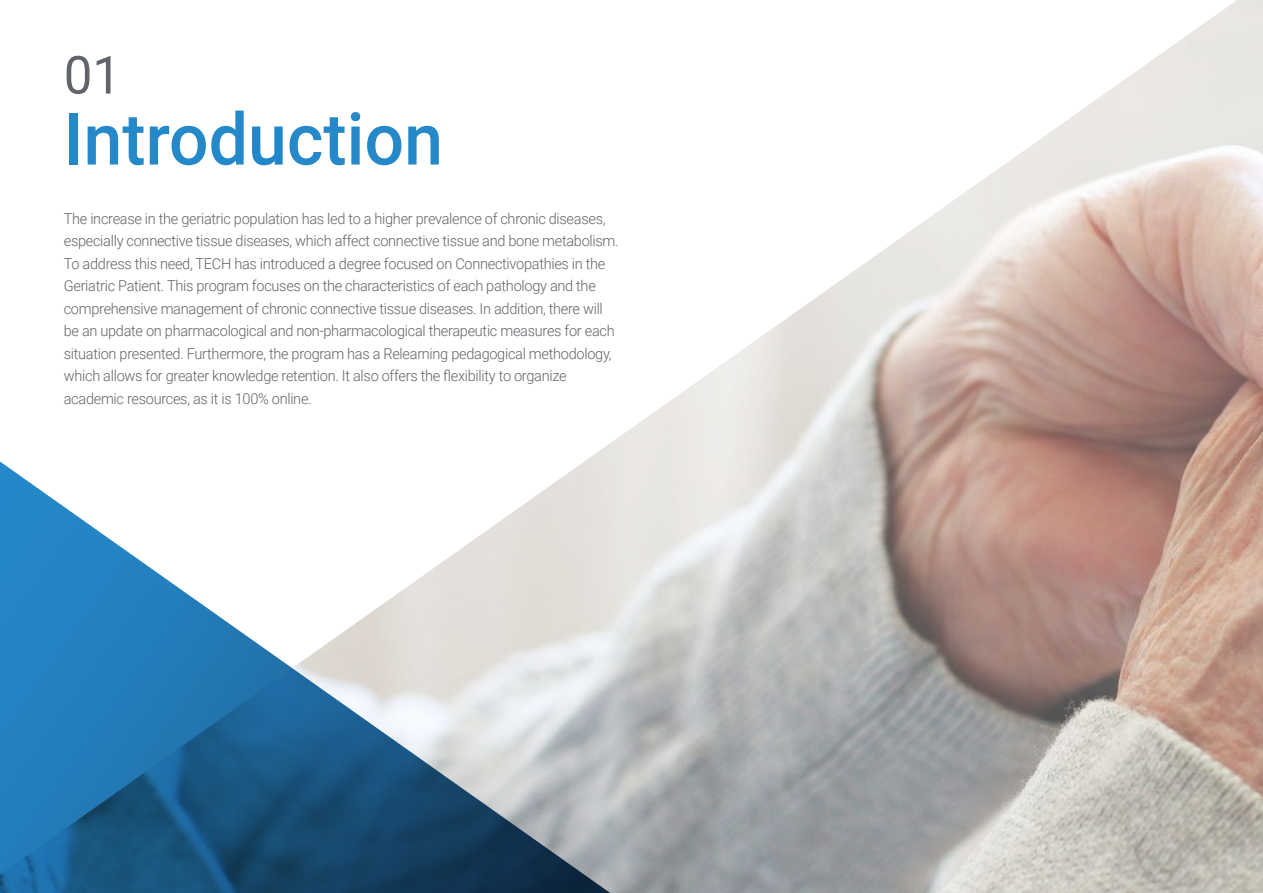
<style>
.page{position:relative;width:1263px;height:893px;background:#fff}
.page>*{position:absolute;margin:0;border:0;box-sizing:border-box;transform-origin:0 0}
.t1{font:500 72px "Roboto";color:#2488c9}
.t2{font:52.5px "Roboto";color:#61646a}
.t3{font:300 15px/22.5px "Roboto";letter-spacing:-.02em;color:#61646a}
.s1{color:#2287c9}
</style>
<div class="page">
<img style="left:607px;top:0;width:656px;height:893px">
<svg style="left:0;top:446px;width:640px;height:447px"></svg>
<h2 class="t2" style="left:64px;top:38px;width:59px">01</h2>
<h1 class="t1" style="left:64px;top:89px;width:381px">Introd<span class="s1">u</span>ction</h1>
<p class="t3" style="left:64px;top:207px;width:556px">The increase in the geriatric population has led to a higher prevalence of chronic diseases, especially connective tissue diseases, which affect connective tissue and bone metabolism.<br>To address this need, TECH has introduced a degree focused on Connectivopathies in the Geriatric Patient. This program focuses on the characteristics of each pathology and the comprehensive management of chronic connective tissue diseases. In addition, there will be an update on pharmacological and non-pharmacological therapeutic measures for each situation presented. Furthermore, the program has a Relearning pedagogical methodology, which allows for greater knowledge retention. It also offers the flexibility to organize academic resources, as it is 100% online.</p>
</div>
